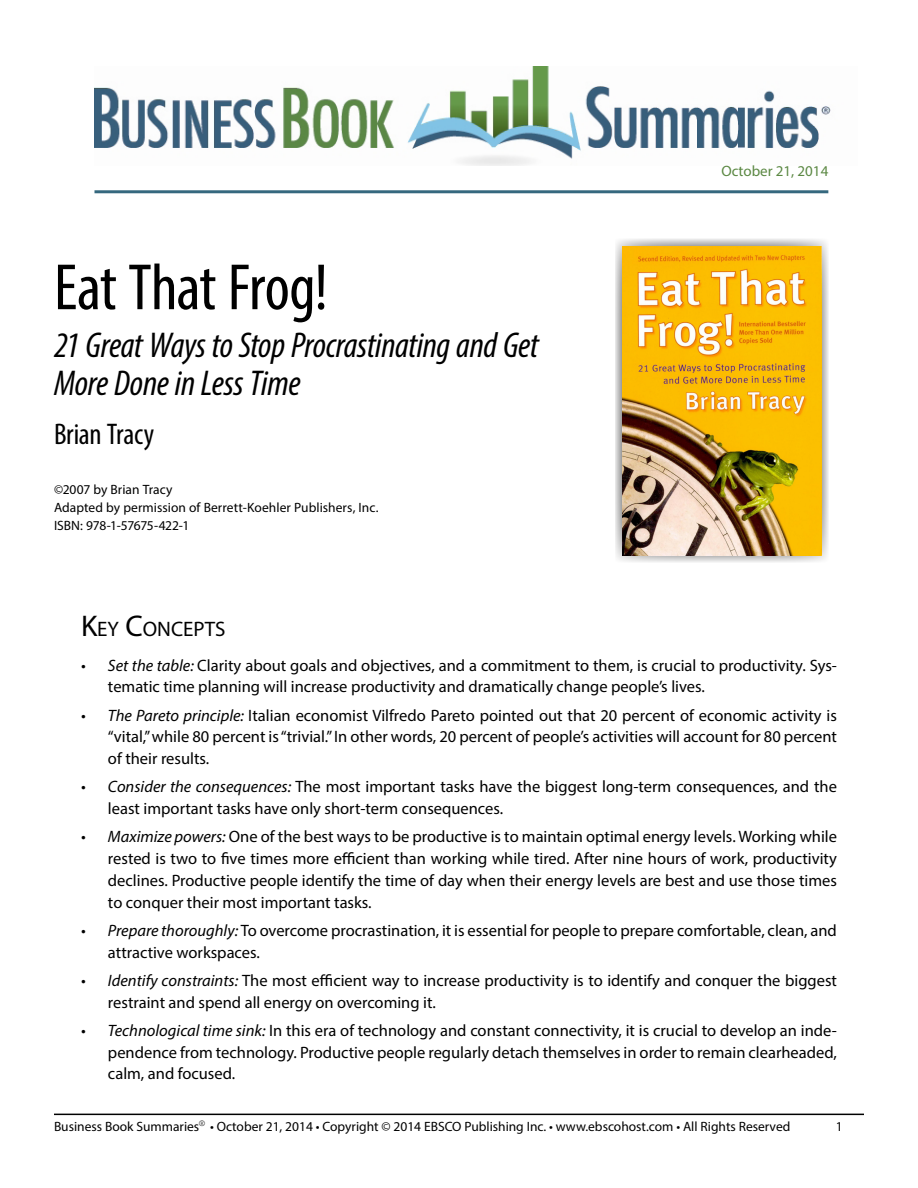
<style>
.page{position:relative;width:918px;height:1188px;background:#fff}
.page>*{position:absolute;margin:0;border:0;box-sizing:border-box;transform-origin:0 0}
.t1{font:condensed 66px "Myriad Pro";letter-spacing:-.015em;color:#000}
.t2{font:italic condensed 36px/37.5px "Myriad Pro";letter-spacing:-.01em;color:#000}
.t3{font:condensed 30px "Myriad Pro";letter-spacing:-.005em;color:#000}
.t4{font:21px "Myriad Pro";color:#000}
.t5{font:16.5px/21.8px "Myriad Pro";color:#000}
.t6{font:15px "Myriad Pro";color:#5b8843}
.t7{font:13.5px/18px "Myriad Pro";color:#000}
.s1{font-size:30px}
.s2{font-style:italic}
</style>
<div class="page">
<img style="left:94px;top:67px;width:737px;height:98px">
<hr style="left:94px;top:190px;width:734px;height:3px;background:#35687e">
<hr style="left:54px;top:1114px;width:810px;height:1px;background:#000">
<svg style="left:615px;top:239px;width:213px;height:323px;background:#cfcac0"></svg>
<img style="left:623px;top:247px;width:199px;height:308px">
<h1 class="t1" style="left:54px;top:247px;width:275px">Eat That Frog!</h1>
<h2 class="t2" style="left:54px;top:326px;width:486px">21 Great Ways to Stop Procrastinating and Get<br>More Done in Less Time</h2>
<h3 class="t3" style="left:54px;top:416px;width:102px">Brian Tracy</h3>
<p class="t7" style="left:54px;top:480px;width:326px">©2007 by Brian Tracy<br>Adapted by permission of Berrett-Koehler Publishers, Inc.<br>ISBN: 978-1-57675-422-1</p>
<p class="t6" style="left:721px;top:162px;width:109px">October 21, 2014</p>
<p class="t4" style="left:81px;top:616px;width:146px"><span class="s1">K</span>EY <span class="s1">C</span>ONCEPTS</p>
<p class="t5" style="left:108px;top:654px;width:731px;text-indent:-27px"><span class="s2">• Set the table:</span> Clarity about goals and objectives, and a commitment to them, is crucial to productivity. Sys&shy;tematic time planning will increase productivity and dramatically change people’s lives.</p>
<p class="t5" style="left:108px;top:704px;width:731px;text-align:justify;text-indent:-27px"><span class="s2">• The Pareto principle:</span> Italian economist Vilfredo Pareto pointed out that 20 percent of economic activity is “vital,” while 80 percent is “trivial.” In other words, 20 percent of people’s activities will account for 80 percent of their results.</p>
<p class="t5" style="left:108px;top:776px;width:730px;text-indent:-27px"><span class="s2">• Consider the consequences:</span> The most important tasks have the biggest long-term consequences, and the least important tasks have only short-term consequences.</p>
<p class="t5" style="left:108px;top:826px;width:731px;text-align:justify;text-indent:-27px"><span class="s2">• Maximize powers:</span> One of the best ways to be productive is to maintain optimal energy levels. Working while rested is two to five times more efficient than working while tired. After nine hours of work, productivity declines. Productive people identify the time of day when their energy levels are best and use those times to conquer their most important tasks.</p>
<p class="t5" style="left:108px;top:919px;width:730px;text-indent:-27px"><span class="s2">• Prepare thoroughly:</span> To overcome procrastination, it is essential for people to prepare comfortable, clean, and attractive workspaces.</p>
<p class="t5" style="left:108px;top:969px;width:731px;text-indent:-27px"><span class="s2">• Identify constraints:</span> The most efficient way to increase productivity is to identify and conquer the biggest restraint and spend all energy on overcoming it.</p>
<p class="t5" style="left:108px;top:1019px;width:731px;text-align:justify;text-indent:-27px"><span class="s2">• Technological time sink:</span> In this era of technology and constant connectivity, it is crucial to develop an inde&shy;pendence from technology. Productive people regularly detach themselves in order to remain clearheaded, calm, and focused.</p>
<p class="t7" style="left:54px;top:1117px;width:738px">Business Book Summaries<sup>®</sup> • October 21, 2014 • Copyright © 2014 EBSCO Publishing Inc. • www.ebscohost.com • All Rights Reserved</p>
<p class="t7" style="left:836px;top:1117px;width:8px">1</p>
</div>
